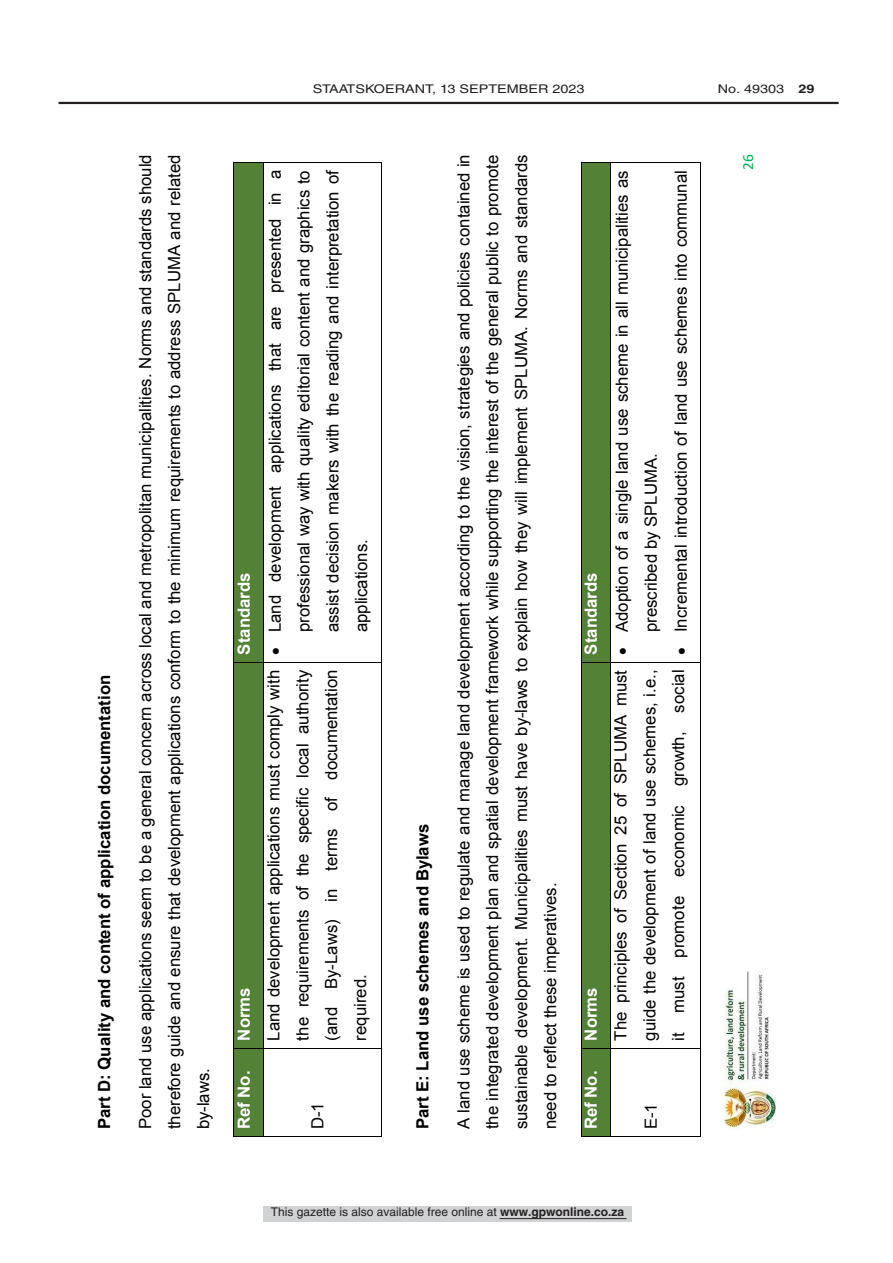
<style>
.page{position:relative;width:893px;height:1263px;background:#fff}
.page>*{position:absolute;margin:0;border:0;box-sizing:border-box;transform-origin:0 0}
.t1{font:16.8px/29px "Arial";color:#000;text-align:justify}
.t2{font:700 16.8px "Arial";color:#000}
.t3{font:700 16.8px "Arial";color:#fff}
.t4{font:15.45px "Calibri";color:#00b050}
.t5{font:12px "Helvetica LT Std";color:#231f20}
.t6{font:12px "Helvetica LT Std";color:#231f20;scale:1.2 1}
.s1{font-weight:700}
</style>
<div class="page">
<div style="left:263px;top:1206px;width:369px;height:16px;background:#d1d2d4"></div>
<hr style="left:500px;top:1218px;width:126px;height:1px;background:#231f20">
<hr style="left:59px;top:102px;width:780px;height:2px;background:#231f20">
<img style="left:721px;top:971px;width:55px;height:157px">
<div style="left:234px;top:1048px;width:29px;height:88px;background:#538135"></div>
<div style="left:234px;top:662px;width:29px;height:386px;background:#538135"></div>
<div style="left:234px;top:163px;width:29px;height:499px;background:#538135"></div>
<hr style="left:234px;top:1048px;width:1px;height:88px;background:#000">
<hr style="left:234px;top:662px;width:1px;height:386px;background:#000">
<hr style="left:234px;top:163px;width:1px;height:499px;background:#000">
<svg style="left:234px;top:1136px;width:30px;height:1px"></svg>
<hr style="left:263px;top:1048px;width:1px;height:88px;background:#000">
<svg style="left:235px;top:1048px;width:28px;height:1px"></svg>
<hr style="left:263px;top:662px;width:1px;height:386px;background:#000">
<svg style="left:235px;top:662px;width:28px;height:1px"></svg>
<hr style="left:263px;top:163px;width:1px;height:499px;background:#000">
<svg style="left:234px;top:162px;width:30px;height:1px"></svg>
<hr style="left:264px;top:1136px;width:117px;height:1px;background:#000">
<hr style="left:381px;top:1048px;width:1px;height:88px;background:#000">
<hr style="left:264px;top:1048px;width:117px;height:1px;background:#000">
<hr style="left:381px;top:662px;width:1px;height:386px;background:#000">
<hr style="left:264px;top:662px;width:117px;height:1px;background:#000">
<hr style="left:381px;top:163px;width:1px;height:499px;background:#000">
<hr style="left:264px;top:162px;width:117px;height:1px;background:#000">
<div style="left:581px;top:1048px;width:29px;height:88px;background:#538135"></div>
<div style="left:581px;top:662px;width:29px;height:386px;background:#538135"></div>
<div style="left:581px;top:163px;width:29px;height:499px;background:#538135"></div>
<hr style="left:581px;top:1048px;width:1px;height:88px;background:#000">
<hr style="left:581px;top:662px;width:1px;height:386px;background:#000">
<hr style="left:581px;top:163px;width:1px;height:499px;background:#000">
<svg style="left:581px;top:1136px;width:30px;height:1px"></svg>
<hr style="left:610px;top:1048px;width:1px;height:88px;background:#000">
<svg style="left:582px;top:1048px;width:28px;height:1px"></svg>
<hr style="left:610px;top:662px;width:1px;height:386px;background:#000">
<svg style="left:582px;top:662px;width:28px;height:1px"></svg>
<hr style="left:610px;top:163px;width:1px;height:499px;background:#000">
<svg style="left:581px;top:162px;width:30px;height:1px"></svg>
<hr style="left:611px;top:1136px;width:89px;height:1px;background:#000">
<hr style="left:700px;top:1048px;width:1px;height:88px;background:#000">
<hr style="left:611px;top:1048px;width:89px;height:1px;background:#000">
<hr style="left:700px;top:662px;width:1px;height:386px;background:#000">
<hr style="left:611px;top:662px;width:89px;height:1px;background:#000">
<hr style="left:700px;top:163px;width:1px;height:499px;background:#000">
<hr style="left:611px;top:162px;width:89px;height:1px;background:#000">
<p class="t2" style="left:93px;top:1129px;width:456px;rotate:-90deg">Part D: Quality and content of application documentation</p>
<p class="t1" style="left:131px;top:1129px;width:976px;rotate:-90deg">Poor land use applications seem to be a general concern across local and metropolitan municipalities. Norms and standards should therefore guide and ensure that development applications conform to the minimum requirements to address SPLUMA and related by-laws.</p>
<p class="t6" style="left:313px;top:82px;width:156px">STAATSKOERANT, 13 Septem</p>
<p class="t6" style="left:519px;top:82px;width:56px">ber 2023</p>
<p class="t6" style="left:718px;top:82px;width:82px">No. 49303 <span class="s1">29</span></p>
<p class="t3" style="left:233px;top:654px;width:84px;rotate:-90deg">Standards</p>
<p class="t3" style="left:233px;top:1040px;width:55px;rotate:-90deg">Norms</p>
<p class="t3" style="left:233px;top:1129px;width:60px;rotate:-90deg">Ref No.</p>
<p class="t1" style="left:260px;top:632px;width:464px;text-indent:-22px;rotate:-90deg">• Land development applications that are presented in a professional way with quality editorial content and graphics to assist decision makers with the reading and interpretation of applications.</p>
<p class="t1" style="left:259px;top:1040px;width:372px;rotate:-90deg">Land development applications must comply with the requirements of the specific local authority (and By-Laws) in terms of documentation required.</p>
<p class="t1" style="left:303px;top:1129px;width:28px;rotate:-90deg">D-1</p>
<p class="t2" style="left:411px;top:1129px;width:307px;rotate:-90deg">Part E: Land use schemes and Bylaws</p>
<p class="t1" style="left:449px;top:1129px;width:976px;rotate:-90deg">A land use scheme is used to regulate and manage land development according to the vision, strategies and policies contained in the integrated development plan and spatial development framework while supporting the interest of the general public to promote sustainable development. Municipalities must have by-laws to explain how they will implement SPLUMA. Norms and standards need to reflect these imperatives.</p>
<p class="t3" style="left:580px;top:654px;width:84px;rotate:-90deg">Standards</p>
<p class="t3" style="left:580px;top:1040px;width:55px;rotate:-90deg">Norms</p>
<p class="t3" style="left:580px;top:1129px;width:60px;rotate:-90deg">Ref No.</p>
<p class="t1" style="left:607px;top:632px;width:463px;text-indent:-22px;rotate:-90deg">• Adoption of a single land use scheme in all municipalities as prescribed by SPLUMA.</p>
<p class="t1" style="left:666px;top:654px;width:486px;rotate:-90deg">• Incremental introduction of land use schemes into communal</p>
<p class="t1" style="left:606px;top:1040px;width:372px;rotate:-90deg">The principles of Section 25 of SPLUMA must guide the development of land use schemes, i.e., it must promote economic growth, social</p>
<p class="t1" style="left:636px;top:1129px;width:28px;rotate:-90deg">E-1</p>
<p class="t4" style="left:737px;top:170px;width:17px;rotate:-90deg">26</p>
<p class="t5" style="left:271px;top:1204px;width:355px">This gazette is also available free online at <span class="s1">www.gpwonline.co.za</span></p>
</div>
